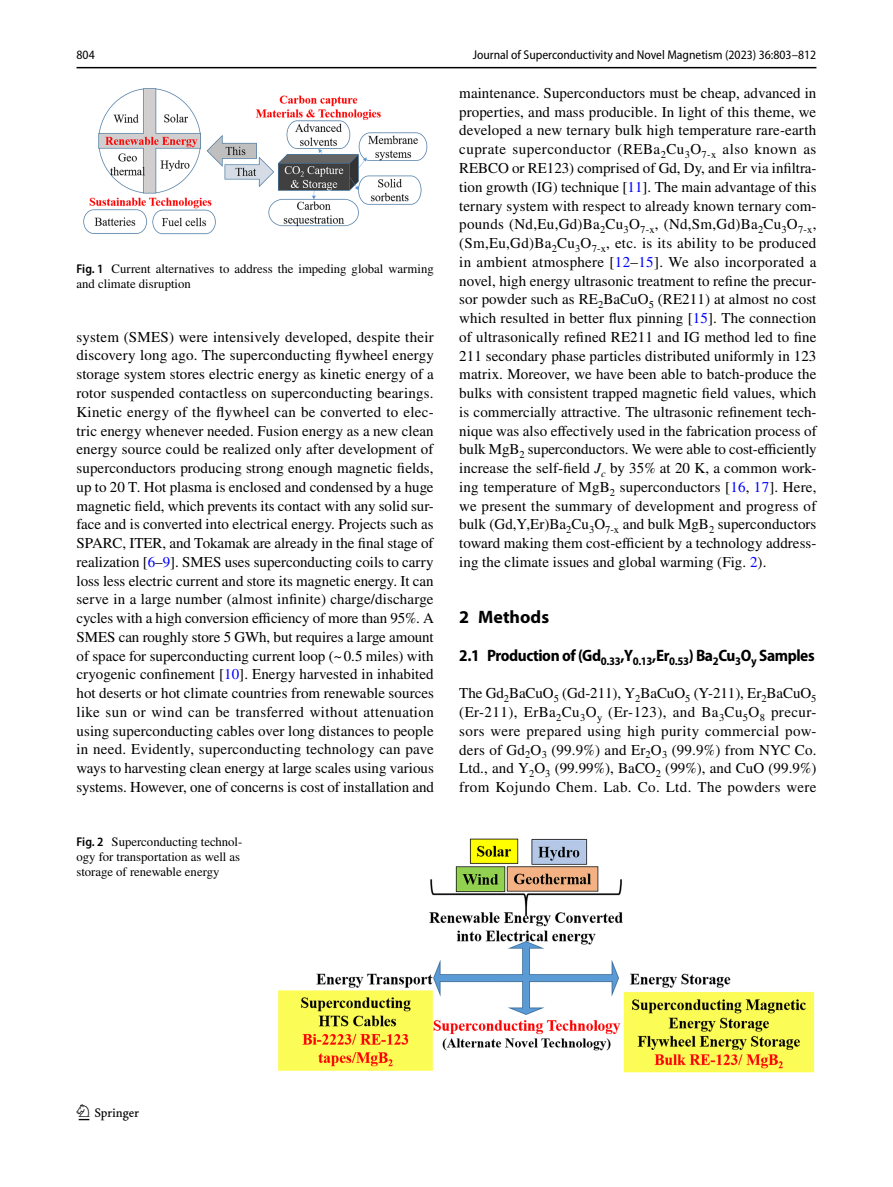
<style>
.page{position:relative;width:893px;height:1187px;background:#fff}
.page>*{position:absolute;margin:0;border:0;box-sizing:border-box;transform-origin:0 0}
.t1{font:22.5px "Springnew Regular 2";color:#000}
.t2{font:700 18px "Myriad Pro";color:#000}
.t3{font:700 semi-condensed 16.5px "Myriad Pro";letter-spacing:-.025em;color:#000}
.t4{font:15px/18.8px "STIX";letter-spacing:.005em;color:#000;text-align:justify}
.t5{font:12.75px/15px "STIX";color:#000}
.t6{font:semi-condensed 12.75px "Myriad Pro";color:#000}
.s1{font-family:"Myriad Pro";font-weight:600;font-stretch:semi-condensed}
.s2{color:#00f}
.s3{font-style:italic}
</style>
<div class="page">
<hr style="left:77px;top:67px;width:739px;height:1px;background:#000">
<img style="left:83px;top:88px;width:345px;height:147px">
<img style="left:278px;top:838px;width:537px;height:235px">
<p class="t6" style="left:77px;top:48px;width:20px">804</p>
<p class="t5" style="left:77px;top:262px;width:359px"><span class="s1">Fig. 1</span> Current alternatives to address the impeding global warming and climate disruption</p>
<p class="t4" style="left:77px;top:328px;width:359px">system (SMES) were intensively developed, despite their discovery long ago. The superconducting flywheel energy storage system stores electric energy as kinetic energy of a rotor suspended contactless on superconducting bearings.<br>Kinetic energy of the flywheel can be converted to elec&shy;tric energy whenever needed. Fusion energy as a new clean energy source could be realized only after development of superconductors producing strong enough magnetic fields, up to 20 T. Hot plasma is enclosed and condensed by a huge magnetic field, which prevents its contact with any solid sur&shy;face and is converted into electrical energy. Projects such as SPARC, ITER, and Tokamak are already in the final stage of realization [<span class="s2">6</span>–<span class="s2">9</span>]. SMES uses superconducting coils to carry loss less electric current and store its magnetic energy. It can serve in a large number (almost infinite) charge/discharge cycles with a high conversion efficiency of more than 95%. A SMES can roughly store 5 GWh, but requires a large amount of space for superconducting current loop (~0.5 miles) with cryogenic confinement [<span class="s2">10</span>]. Energy harvested in inhabited hot deserts or hot climate countries from renewable sources like sun or wind can be transferred without attenuation using superconducting cables over long distances to people in need. Evidently, superconducting technology can pave ways to harvesting clean energy at large scales using various systems. However, one of concerns is cost of installation and</p>
<p class="t5" style="left:77px;top:835px;width:167px"><span class="s1">Fig. 2</span> Superconducting technol&shy;ogy for transportation as well as storage of renewable energy</p>
<p class="t6" style="left:473px;top:48px;width:345px">Journal of Superconductivity and Novel Magnetism (2023) 36:803–812</p>
<p class="t4" style="left:459px;top:84px;width:359px">maintenance. Superconductors must be cheap, advanced in properties, and mass producible. In light of this theme, we developed a new ternary bulk high temperature rare-earth cuprate superconductor (REBa<sub>2</sub>Cu<sub>3</sub>O<sub>7-x</sub> also known as REBCO or RE123) comprised of Gd, Dy, and Er via infiltra&shy;tion growth (IG) technique [<span class="s2">11</span>]. The main advantage of this ternary system with respect to already known ternary com&shy;pounds (Nd,Eu,Gd)Ba<sub>2</sub>Cu<sub>3</sub>O<sub>7-x</sub>, (Nd,Sm,Gd)Ba<sub>2</sub>Cu<sub>3</sub>O<sub>7-x</sub>, (Sm,Eu,Gd)Ba<sub>2</sub>Cu<sub>3</sub>O<sub>7-x</sub>, etc. is its ability to be produced in ambient atmosphere [<span class="s2">12</span>–<span class="s2">15</span>]. We also incorporated a novel, high energy ultrasonic treatment to refine the precur&shy;sor powder such as RE<sub>2</sub>BaCuO<sub>5</sub> (RE211) at almost no cost which resulted in better flux pinning [<span class="s2">15</span>]. The connection of ultrasonically refined RE211 and IG method led to fine 211 secondary phase particles distributed uniformly in 123 matrix. Moreover, we have been able to batch-produce the bulks with consistent trapped magnetic field values, which is commercially attractive. The ultrasonic refinement tech&shy;nique was also effectively used in the fabrication process of bulk MgB<sub>2</sub> superconductors. We were able to cost-efficiently increase the self-field <span class="s3">J</span><sub>c</sub> by 35% at 20 K, a common work&shy;ing temperature of MgB<sub>2</sub> superconductors [<span class="s2">16</span>, <span class="s2">17</span>]. Here, we present the summary of development and progress of bulk (Gd,Y,Er)Ba<sub>2</sub>Cu<sub>3</sub>O<sub>7-x</sub> and bulk MgB<sub>2</sub> superconductors toward making them cost-efficient by a technology address&shy;ing the climate issues and global warming (Fig. <span class="s2">2</span>).</p>
<p class="t2" style="left:459px;top:605px;width:91px">2 Methods</p>
<p class="t3" style="left:459px;top:646px;width:357px">2.1 Production of (Gd<sub>0.33</sub>,Y<sub>0.13</sub>,Er<sub>0.53</sub>) Ba<sub>2</sub>Cu<sub>3</sub>O<sub>y</sub> Samples</p>
<p class="t4" style="left:459px;top:684px;width:359px">The Gd<sub>2</sub>BaCuO<sub>5</sub> (Gd-211), Y<sub>2</sub>BaCuO<sub>5</sub> (Y-211), Er<sub>2</sub>BaCuO<sub>5 </sub>(Er-211), ErBa<sub>2</sub>Cu<sub>3</sub>O<sub>y</sub> (Er-123), and Ba<sub>3</sub>Cu<sub>5</sub>O<sub>8</sub> precur&shy;sors were prepared using high purity commercial pow&shy;ders of Gd<sub>2</sub>O<sub>3</sub> (99.9%) and Er<sub>2</sub>O<sub>3</sub> (99.9%) from NYC Co.<br>Ltd., and Y<sub>2</sub>O<sub>3</sub> (99.99%), BaCO<sub>2</sub> (99%), and CuO (99.9%) from Kojundo Chem. Lab. Co. Ltd. The powders were</p>
<h1 class="t1" style="left:79px;top:1104px;width:62px">1 3</h1>
</div>
